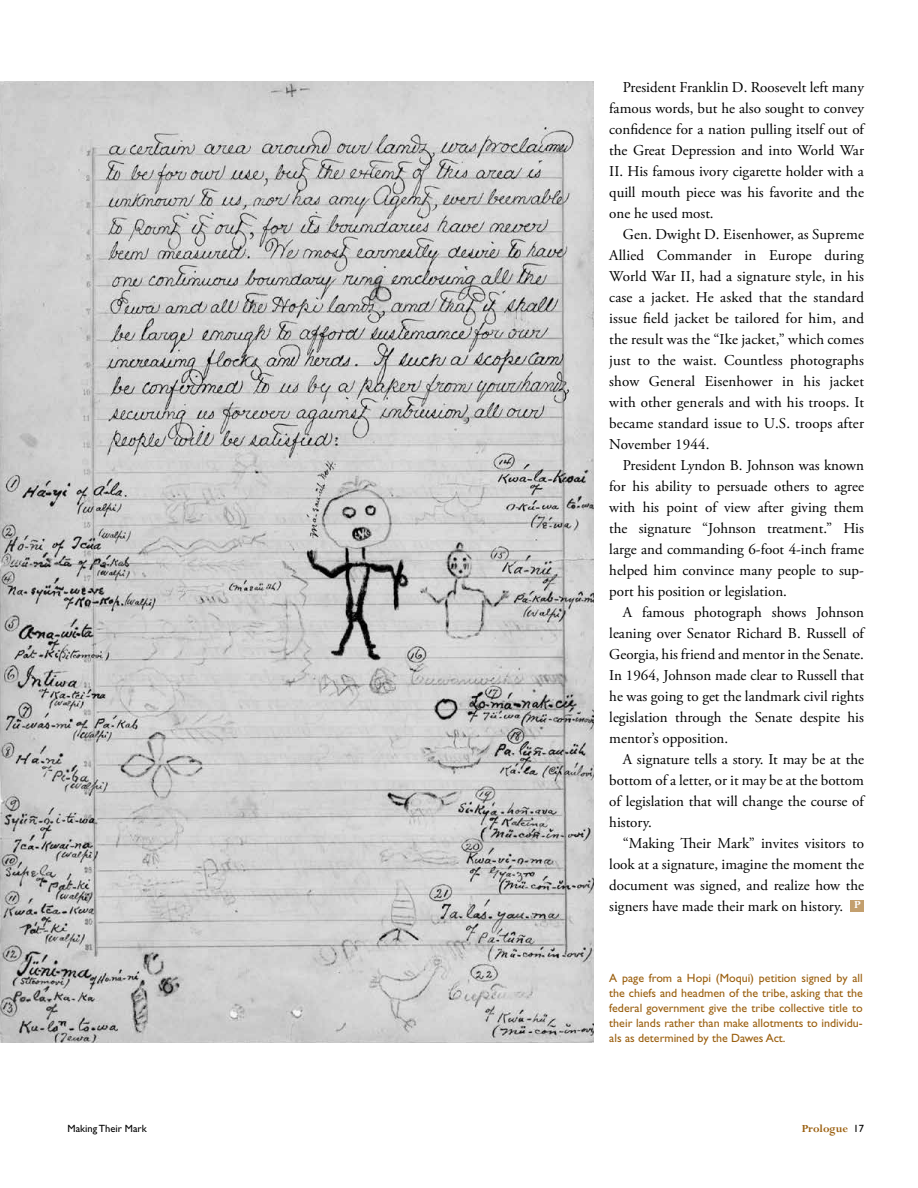
<style>
.page{position:relative;width:918px;height:1188px;background:#fff}
.page>*{position:absolute;margin:0;border:0;box-sizing:border-box;transform-origin:0 0}
.t1{font:15px/21px "Adobe Garamond Pro";color:#000;text-align:justify}
.t2{font:12px/15px "Gill Sans Std";color:#9b5f0e;text-align:justify}
.t3{font:700 12px "Perpetua Std";color:#9b5f0e}
.t4{font:700 12px "Perpetua Std";color:#fff}
.t5{font:10.5px "Gill Sans Std";color:#000}
.s1{font-family:"Gill Sans Std";font-weight:400;font-size:10.5px;color:#000}
</style>
<div class="page">
<img style="left:0;top:81px;width:593px;height:961px">
<div style="left:851px;top:900px;width:13px;height:11px;background:#c39f6e"></div>
<p class="t1" style="left:609px;top:77px;width:256px;text-indent:14px">President Franklin D. Roosevelt left many famous words, but he also sought to convey confidence for a nation pulling itself out of the Great Depression and into World War</p>
<p class="t1" style="left:609px;top:161px;width:256px">II. His famous ivory cigarette holder with a quill mouth piece was his favorite and the one he used most.</p>
<p class="t1" style="left:609px;top:224px;width:256px;text-indent:14px">Gen. Dwight D. Eisenhower, as Supreme Allied Commander in Europe during World War II, had a signature style, in his case a jacket. He asked that the standard issue field jacket be tailored for him, and the result was the “Ike jacket,” which comes just to the waist. Countless photographs show General Eisenhower in his jacket with other generals and with his troops. It became standard issue to U.S. troops after November 1944.</p>
<p class="t1" style="left:609px;top:455px;width:256px;text-indent:14px">President Lyndon B. Johnson was known for his ability to persuade others to agree with his point of view after giving them the signature “Johnson treatment.” His large and commanding 6-foot 4-inch frame helped him convince many people to sup&shy;port his position or legislation.</p>
<p class="t1" style="left:609px;top:602px;width:256px;text-indent:14px">A famous photograph shows Johnson leaning over Senator Richard B. Russell of Georgia, his friend and mentor in the Senate.<br>In 1964, Johnson made clear to Russell that he was going to get the landmark civil rights legislation through the Senate despite his mentor’s opposition.</p>
<p class="t1" style="left:609px;top:749px;width:256px;text-indent:14px">A signature tells a story. It may be at the bottom of a letter, or it may be at the bottom of legislation that will change the course of history.</p>
<p class="t1" style="left:609px;top:833px;width:256px;text-indent:14px">“Making Their Mark” invites visitors to look at a signature, imagine the moment the document was signed, and realize how the signers have made their mark on history.</p>
<p class="t4" style="left:854px;top:898px;width:8px">P</p>
<p class="t2" style="left:609px;top:970px;width:255px">A page from a Hopi (Moqui) petition signed by all the chiefs and headmen of the tribe, asking that the federal government give the tribe collective title to their lands rather than make allotments to individu&shy;als as determined by the Dawes Act.</p>
<p class="t5" style="left:68px;top:1122px;width:81px">Making Their Mark</p>
<p class="t3" style="left:802px;top:1123px;width:64px">Prologue <span class="s1">17</span></p>
</div>
